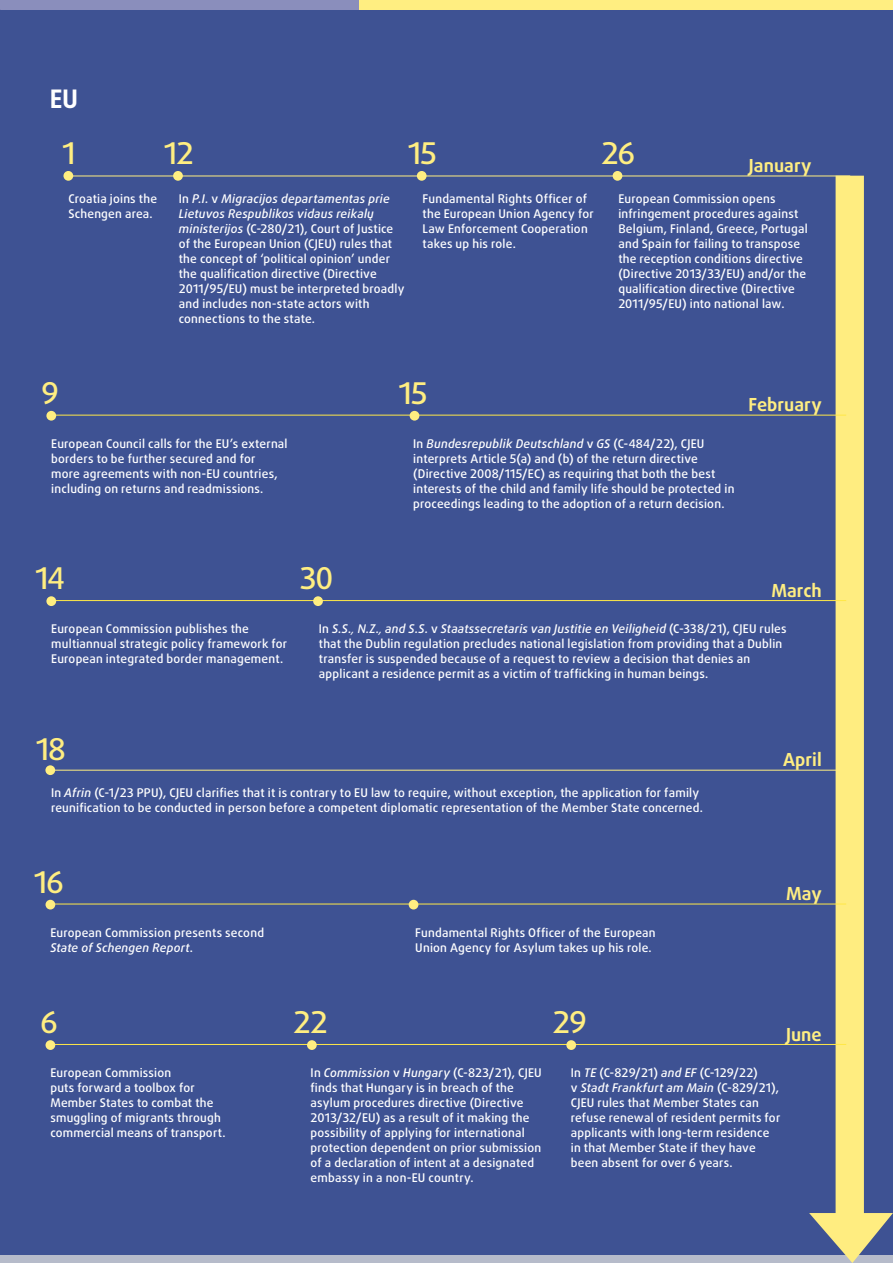
<style>
.page{position:relative;width:893px;height:1263px;background:#fff}
.page>*{position:absolute;margin:0;border:0;box-sizing:border-box;transform-origin:0 0}
.TL-date{font:500 30px "Daxline Pro";letter-spacing:-.035em;color:#ffee81}
.TL-title{font:700 25.5px "Daxline Pro";color:#fff}
.TL-month{font:700 18px "Daxline Pro";color:#ffee81}
.TL-text{font:500 12px/15px "Daxline Pro";letter-spacing:.015em;color:#fff}
.s1{font-style:italic}
.s2{font-weight:400;font-style:italic}
</style>
<div class="page">
<div style="left:0;top:0;width:359px;height:10px;background:#8a8ebc"></div>
<div style="left:359px;top:0;width:534px;height:10px;background:#ffee81"></div>
<div style="left:0;top:1254px;width:893px;height:9px;background:#b6bbca"></div>
<div style="left:0;top:10px;width:893px;height:1244px;background:#3e5293"></div>
<div style="left:836px;top:176px;width:28px;height:1045px;background:#ffed80"></div>
<svg style="left:809px;top:1213px;width:84px;height:50px"></svg>
<hr style="left:51px;top:770px;width:809px;height:1px;background:#ffee81">
<div style="left:45px;top:765px;width:10px;height:10px;background:#ffee81;border-radius:50%"></div>
<hr style="left:50px;top:415px;width:796px;height:1px;background:#ffe847">
<div style="left:46px;top:411px;width:10px;height:10px;background:#ffee81;border-radius:50%"></div>
<div style="left:410px;top:411px;width:9px;height:10px;background:#ffee81;border-radius:50%"></div>
<hr style="left:50px;top:600px;width:796px;height:1px;background:#ffe847">
<div style="left:46px;top:596px;width:10px;height:10px;background:#ffee81;border-radius:50%"></div>
<div style="left:313px;top:596px;width:10px;height:10px;background:#ffee81;border-radius:50%"></div>
<hr style="left:50px;top:1044px;width:796px;height:1px;background:#ffe847">
<div style="left:46px;top:1040px;width:9px;height:10px;background:#ffee81;border-radius:50%"></div>
<div style="left:307px;top:1040px;width:10px;height:10px;background:#ffee81;border-radius:50%"></div>
<div style="left:566px;top:1040px;width:10px;height:10px;background:#ffee81;border-radius:50%"></div>
<hr style="left:50px;top:904px;width:796px;height:1px;background:#ffe847">
<div style="left:46px;top:900px;width:9px;height:9px;background:#ffee81;border-radius:50%"></div>
<div style="left:409px;top:900px;width:9px;height:9px;background:#ffee81;border-radius:50%"></div>
<hr style="left:68px;top:176px;width:782px;height:1px;background:#ffee81">
<div style="left:63px;top:171px;width:10px;height:10px;background:#ffee81;border-radius:50%"></div>
<div style="left:173px;top:171px;width:10px;height:10px;background:#ffee81;border-radius:50%"></div>
<div style="left:417px;top:171px;width:10px;height:10px;background:#ffee81;border-radius:50%"></div>
<div style="left:613px;top:171px;width:9px;height:10px;background:#ffee81;border-radius:50%"></div>
<p class="TL-title" style="left:50px;top:81px;width:30px">EU</p>
<h1 class="TL-date" style="left:63px;top:133px;width:15px">1</h1>
<h1 class="TL-date" style="left:164px;top:133px;width:31px">12</h1>
<h1 class="TL-date" style="left:408px;top:133px;width:30px">15</h1>
<h1 class="TL-date" style="left:601px;top:133px;width:35px">26</h1>
<h3 class="TL-month" style="left:749px;top:154px;width:64px">January</h3>
<p class="TL-text" style="left:68px;top:191px;width:90px">Croatia joins the<br>Schengen area.</p>
<p class="TL-text" style="left:423px;top:191px;width:173px">Fundamental Rights Officer of the European Union Agency for<br>Law Enforcement Cooperation takes up his role.</p>
<p class="TL-text" style="left:618px;top:191px;width:191px">European Commission opens infringement procedures against Belgium, Finland, Greece, Portugal and Spain for failing to transpose the reception conditions directive (Directive 2013/33/EU) and/or the qualification directive (Directive 2011/95/EU) into national law.</p>
<p class="TL-text" style="left:179px;top:191px;width:227px">In <span class="s1">P.I.</span> v <span class="s1">Migracijos departamentas prie Lietuvos Respublikos vidaus reikalų ministerijos</span> (C-280/21), Court of Justice of the European Union (CJEU) rules that the concept of ‘political opinion’ under the qualification directive (Directive 2011/95/EU) must be interpreted broadly and includes non-state actors with connections to the state.</p>
<h1 class="TL-date" style="left:41px;top:373px;width:19px">9</h1>
<h1 class="TL-date" style="left:399px;top:373px;width:30px">15</h1>
<p class="TL-text" style="left:51px;top:436px;width:238px">European Council calls for the EU’s external borders to be further secured and for<br>more agreements with non-EU countries, including on returns and readmissions.</p>
<p class="TL-text" style="left:413px;top:436px;width:323px">In <span class="s1">Bundesrepublik Deutschland</span> v <span class="s1">GS</span> (C-484/22), CJEU interprets Article 5(a) and (b) of the return directive (Directive 2008/115/EC) as requiring that both the best interests of the child and family life should be protected in proceedings leading to the adoption of a return decision.</p>
<h3 class="TL-month" style="left:748px;top:393px;width:75px">February</h3>
<h1 class="TL-date" style="left:35px;top:559px;width:31px">14</h1>
<h1 class="TL-date" style="left:300px;top:559px;width:35px">30</h1>
<h3 class="TL-month" style="left:771px;top:578px;width:52px">March</h3>
<p class="TL-text" style="left:51px;top:622px;width:238px">European Commission publishes the multiannual strategic policy framework for<br>European integrated border management.</p>
<p class="TL-text" style="left:319px;top:622px;width:469px">In <span class="s1">S.S.</span><span class="s2">,</span> <span class="s1">N.Z.</span><span class="s2">,</span> <span class="s1">and S.S.</span> v <span class="s1">Staatssecretaris van Justitie en Veiligheid</span> (C-338/21), CJEU rules that the Dublin regulation precludes national legislation from providing that a Dublin transfer is suspended because of a request to review a decision that denies an applicant a residence permit as a victim of trafficking in human beings.</p>
<p class="TL-date" style="left:36px;top:729px;width:31px">18</p>
<p class="TL-text" style="left:51px;top:785px;width:652px">In <span class="s1">Afrin</span> (C-1/23 PPU), CJEU clarifies that it is contrary to EU law to require, without exception, the application for family reunification to be conducted in person before a competent diplomatic representation of the Member State concerned.</p>
<h1 class="TL-date" style="left:34px;top:862px;width:31px">16</h1>
<p class="TL-text" style="left:50px;top:925px;width:215px">European Commission presents second<br><span class="s1">State of Schengen Report</span>.</p>
<p class="TL-date" style="left:40px;top:1002px;width:19px">6</p>
<p class="TL-text" style="left:415px;top:925px;width:242px">Fundamental Rights Officer of the European<br>Union Agency for Asylum takes up his role.</p>
<h1 class="TL-date" style="left:293px;top:1002px;width:36px">22</h1>
<h1 class="TL-date" style="left:553px;top:1002px;width:35px">29</h1>
<p class="TL-month" style="left:783px;top:748px;width:40px">April</p>
<h3 class="TL-month" style="left:786px;top:882px;width:37px">May</h3>
<p class="TL-month" style="left:786px;top:1022px;width:37px">June</p>
<p class="TL-text" style="left:50px;top:1066px;width:175px">European Commission<br>puts forward a toolbox for<br>Member States to combat the smuggling of migrants through commercial means of transport.</p>
<p class="TL-text" style="left:311px;top:1066px;width:233px">In <span class="s1">Commission</span> v <span class="s1">Hungary</span> (C-823/21), CJEU finds that Hungary is in breach of the asylum procedures directive (Directive 2013/32/EU) as a result of it making the possibility of applying for international protection dependent on prior submission of a declaration of intent at a designated embassy in a non-EU country.</p>
<p class="TL-text" style="left:571px;top:1066px;width:211px">In <span class="s1">TE</span> (C-829/21) <span class="s1">and EF</span> (C-129/22)<br>v <span class="s1">Stadt Frankfurt am Main</span> (C-829/21), CJEU rules that Member States can refuse renewal of resident permits for applicants with long-term residence in that Member State if they have been absent for over 6 years.</p>
</div>
